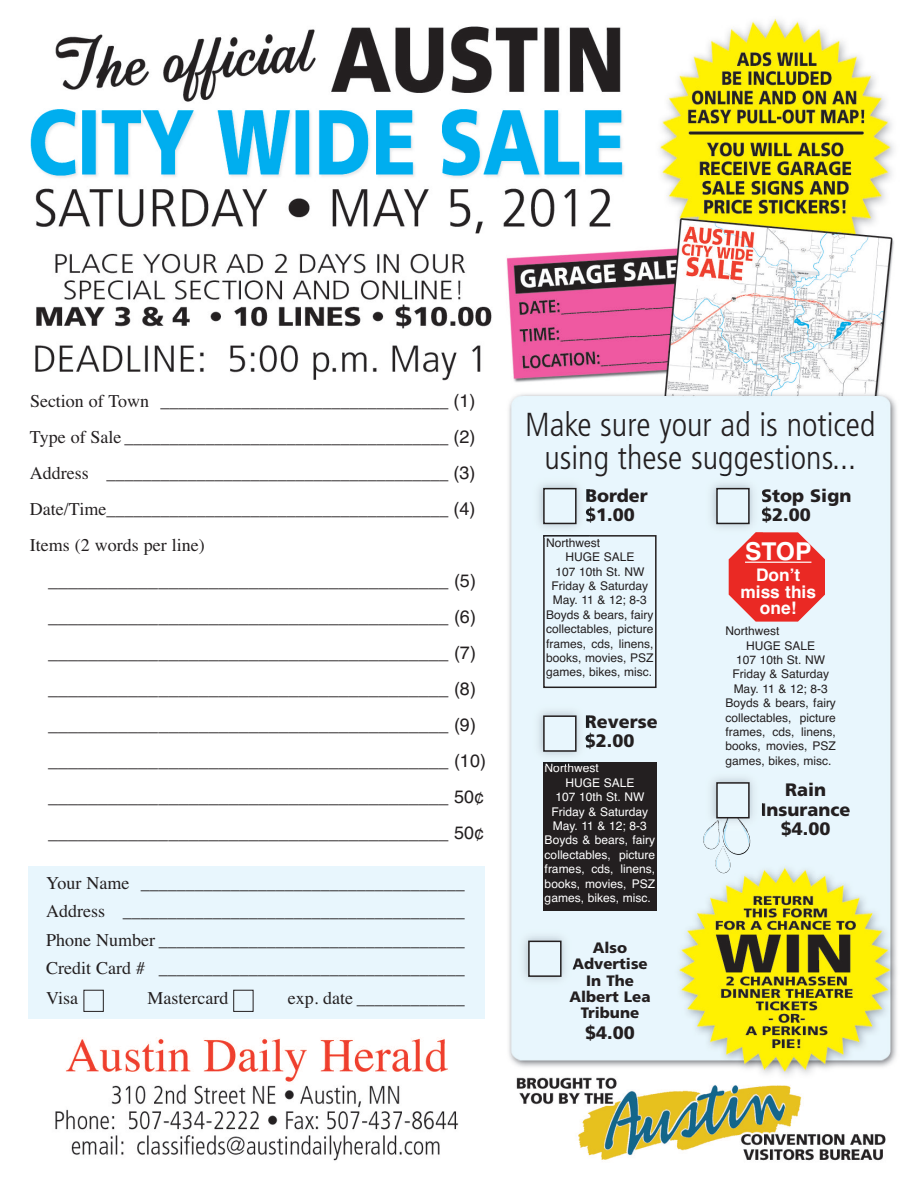
<style>
.page{position:relative;width:918px;height:1188px;background:#fff}
.page>*{position:absolute;margin:0;border:0;box-sizing:border-box;transform-origin:0 0}
.t1{font:300 condensed 33.3px/33.3px "Frutiger";color:#231f20;text-align:center}
.t2{font:700 24.6px "Helvetica";color:#fff}
.t3{font:18px/36px "Times";color:#231f20;text-align:justify}
.t4{font:18px/36px "Helvetica";color:#231f20}
.t5{font:900 18px/19.5px "Frutiger";color:#231f20}
.t6{font:700 17.4px/16.5px "Helvetica";color:#fff;text-align:center}
.t7{font:900 15.15px/16.4px "Frutiger";color:#231f20;text-align:center}
.t8{font:12px "Helvetica";color:#231f20}
.t9{font:12px "Helvetica";color:#fff}
.s1{font-family:"Helvetica"}
</style>
<div class="page">
<img style="left:30px;top:18px;width:867px;height:1143px">
<div style="left:28px;top:866px;width:457px;height:153px;background:#e8f6fd"></div>
<div style="left:543px;top:535px;width:114px;height:153px;border:2px solid #231f20"></div>
<div style="left:543px;top:762px;width:114px;height:149px;background:#231f20"></div>
<img style="left:530px;top:475px;width:60px;height:63px">
<img style="left:543px;top:535px;width:47px;height:3px">
<img style="left:586px;top:488px;width:4px;height:14px">
<img style="left:586px;top:508px;width:4px;height:14px">
<div style="left:544px;top:489px;width:32px;height:34px;background:#e8f6fd"></div>
<div style="left:543px;top:488px;width:34px;height:36px;border:2px solid #231f20"></div>
<div style="left:83px;top:990px;width:21px;height:22px;border:1px solid #231f20"></div>
<div style="left:233px;top:990px;width:21px;height:22px;border:1px solid #231f20"></div>
<img style="left:530px;top:702px;width:60px;height:63px">
<img style="left:543px;top:762px;width:47px;height:3px">
<svg style="left:546px;top:764px;width:24px;height:1px"></svg>
<svg style="left:586px;top:715px;width:4px;height:13px"></svg>
<img style="left:586px;top:733px;width:4px;height:16px">
<div style="left:544px;top:716px;width:32px;height:35px;background:#e8f6fd"></div>
<div style="left:543px;top:715px;width:34px;height:37px;border:2px solid #231f20"></div>
<img style="left:515px;top:927px;width:60px;height:63px">
<svg style="left:573px;top:962px;width:2px;height:8px"></svg>
<div style="left:529px;top:941px;width:32px;height:35px;background:#e8f6fd"></div>
<div style="left:528px;top:941px;width:34px;height:36px;border:2px solid #231f20"></div>
<img style="left:703px;top:475px;width:60px;height:63px">
<svg style="left:729px;top:532px;width:96px;height:90px"></svg>
<svg style="left:762px;top:490px;width:1px;height:32px"></svg>
<svg style="left:719px;top:475px;width:13px;height:1px"></svg>
<div style="left:717px;top:489px;width:32px;height:34px;background:#e8f6fd"></div>
<div style="left:716px;top:488px;width:34px;height:36px;border:2px solid #231f20"></div>
<img style="left:703px;top:769px;width:60px;height:63px">
<svg style="left:762px;top:803px;width:1px;height:13px"></svg>
<svg style="left:703px;top:807px;width:48px;height:66px"></svg>
<div style="left:717px;top:783px;width:32px;height:35px;background:#e8f6fd"></div>
<div style="left:716px;top:782px;width:34px;height:36px;border:2px solid #231f20"></div>
<p class="t3" style="left:30px;top:382px;width:447px">Section of Town ________________________________ <span class="s1">(1)<br></span>Type of Sale ____________________________________ <span class="s1">(2)<br></span>Address ______________________________________ <span class="s1">(3)<br></span>Date/Time______________________________________ <span class="s1">(4)<br></span>Items (2 words per line)</p>
<p class="t4" style="left:48px;top:562px;width:439px">________________________________________ (5) ________________________________________ (6) ________________________________________ (7) ________________________________________ (8) ________________________________________ (9) ________________________________________ (10) ________________________________________ 50¢ ________________________________________ 50¢</p>
<p class="t3" style="left:46px;top:868px;width:420px;line-height:28.8px">Your Name ____________________________________ Address ______________________________________ Phone Number __________________________________ Credit Card # __________________________________ Visa</p>
<p class="t3" style="left:147px;top:980px;width:82px">Mastercard</p>
<p class="t3" style="left:288px;top:980px;width:178px">exp. date ____________</p>
<h1 class="t1" style="left:525px;top:410px;width:352px">Make sure your ad is noticed using these suggestions...</h1>
<p class="t5" style="left:585px;top:487px;width:64px">Border $1.00</p>
<p class="t8" style="left:546px;top:536px;width:56px">Northwest</p>
<p class="t8" style="left:565px;top:550px;width:71px">HUGE SALE</p>
<p class="t8" style="left:555px;top:564px;width:91px">107 10th St. NW</p>
<p class="t8" style="left:552px;top:579px;width:98px">Friday &amp; Saturday</p>
<p class="t8" style="left:553px;top:593px;width:96px">May. 11 &amp; 12; 8-3</p>
<p class="t8" style="left:546px;top:608px;width:109px">Boyds &amp; bears, fairy</p>
<p class="t8" style="left:546px;top:622px;width:109px">collectables, picture</p>
<p class="t8" style="left:546px;top:636px;width:109px">frames, cds, linens,</p>
<p class="t8" style="left:546px;top:651px;width:109px">books, movies, PSZ</p>
<p class="t8" style="left:546px;top:665px;width:108px">games, bikes, misc.</p>
<p class="t5" style="left:585px;top:713px;width:74px">Reverse $2.00</p>
<p class="t9" style="left:545px;top:761px;width:56px">Northwest</p>
<p class="t9" style="left:565px;top:776px;width:71px">HUGE SALE</p>
<p class="t9" style="left:555px;top:790px;width:91px">107 10th St. NW</p>
<p class="t9" style="left:552px;top:804px;width:98px">Friday &amp; Saturday</p>
<p class="t9" style="left:553px;top:819px;width:96px">May. 11 &amp; 12; 8-3</p>
<p class="t9" style="left:545px;top:833px;width:112px">Boyds &amp; bears, fairy</p>
<p class="t9" style="left:545px;top:848px;width:112px">collectables, picture</p>
<p class="t9" style="left:545px;top:862px;width:112px">frames, cds, linens,</p>
<p class="t9" style="left:545px;top:876px;width:112px">books, movies, PSZ</p>
<p class="t9" style="left:545px;top:891px;width:108px">games, bikes, misc.</p>
<p class="t7" style="left:569px;top:941px;width:83px">Also<br>Advertise<br>In The<br>Albert Lea<br>Tribune</p>
<p class="t5" style="left:585px;top:1025px;width:51px">$4.00</p>
<p class="t5" style="left:761px;top:487px;width:92px">Stop Sign $2.00</p>
<h2 class="t2" style="left:745px;top:537px;width:68px">STOP</h2>
<p class="t6" style="left:740px;top:567px;width:77px">Donʼt miss this one!</p>
<p class="t8" style="left:726px;top:624px;width:56px">Northwest</p>
<p class="t8" style="left:746px;top:638px;width:71px">HUGE SALE</p>
<p class="t8" style="left:736px;top:653px;width:91px">107 10th St. NW</p>
<p class="t8" style="left:732px;top:667px;width:98px">Friday &amp; Saturday</p>
<p class="t8" style="left:734px;top:682px;width:96px">May. 11 &amp; 12; 8-3</p>
<p class="t8" style="left:726px;top:696px;width:112px">Boyds &amp; bears, fairy</p>
<p class="t8" style="left:726px;top:710px;width:112px">collectables, picture</p>
<p class="t8" style="left:726px;top:725px;width:112px">frames, cds, linens,</p>
<p class="t8" style="left:726px;top:739px;width:112px">books, movies, PSZ</p>
<p class="t8" style="left:726px;top:754px;width:108px">games, bikes, misc.</p>
<p class="t5" style="left:761px;top:782px;width:92px;text-align:center">Rain<br>Insurance $4.00</p>
</div>
